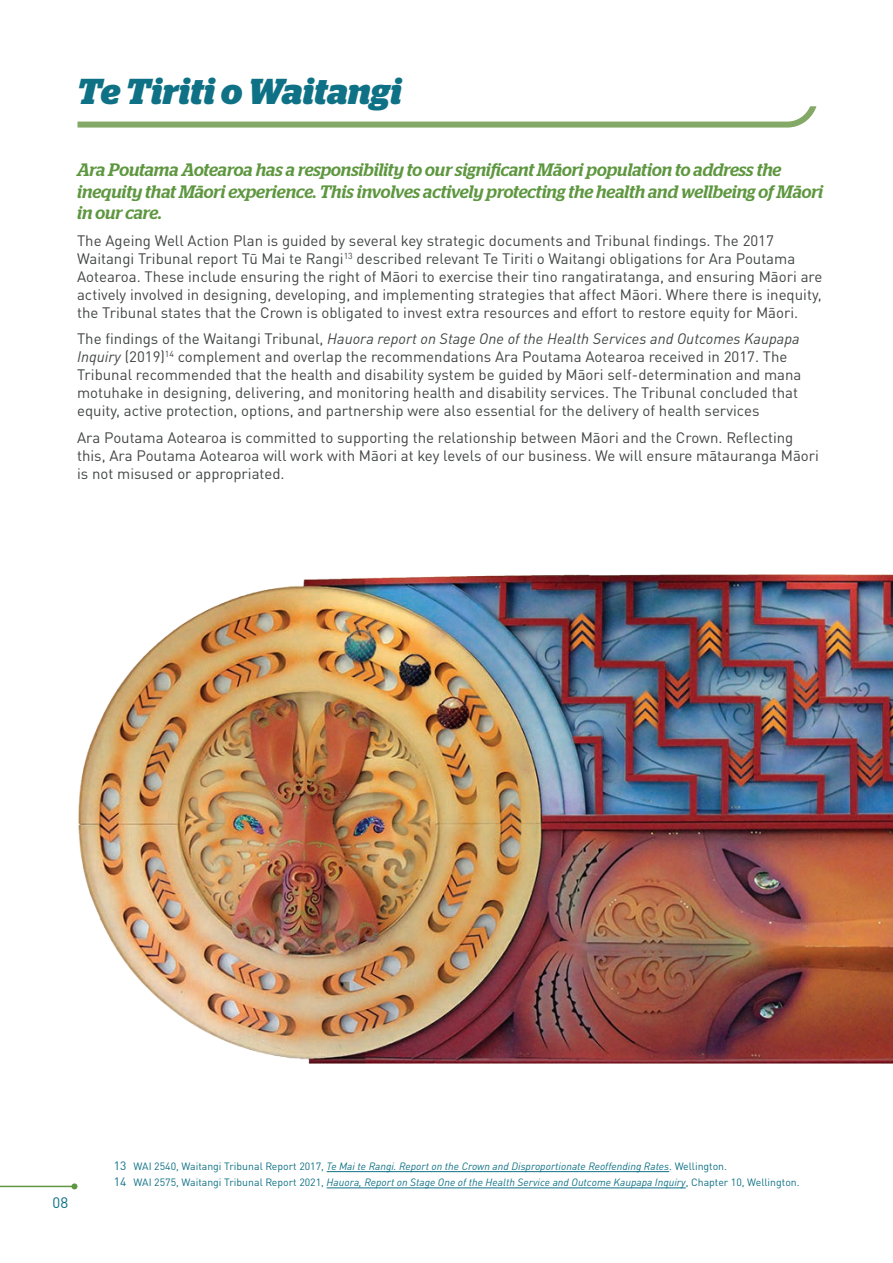
<style>
.page{position:relative;width:893px;height:1263px;background:#fff}
.page>*{position:absolute;margin:0;border:0;box-sizing:border-box;transform-origin:0 0}
.t1{font:italic 700 36px "Stag";color:#0f7185}
.t2{font:italic 500 18px/21.6px "Stag";color:#5e9740}
.t3{font:15px/18px "DIN Pro";color:#434545}
.t4{font:15px "DIN Pro";color:#0f7185}
.t5{font:italic 10.5px/16.2px "DIN Pro";color:#0f7185}
.s1{font-style:italic}
.s2{font-style:normal;font-size:12px}
.s3{font-style:normal}
</style>
<div class="page">
<hr style="left:0;top:1186px;width:74px;height:1px;background:#5e9740">
<svg style="left:71px;top:1183px;width:6px;height:6px"></svg>
<svg style="left:77px;top:106px;width:739px;height:22px"></svg>
<img style="left:78px;top:574px;width:815px;height:490px">
<hr style="left:327px;top:1171px;width:342px;height:1px;background:#0f7185">
<hr style="left:327px;top:1187px;width:359px;height:1px;background:#0f7185">
<h1 class="t1" style="left:77px;top:71px;width:326px">Te Tiriti o Waitangi</h1>
<p class="t2" style="left:77px;top:159px;width:748px">Ara Poutama Aotearoa has a responsibility to our significant Māori population to address the inequity that Māori experience. This involves actively protecting the health and wellbeing of Māori in our care.</p>
<p class="t3" style="left:77px;top:230px;width:747px">The Ageing Well Action Plan is guided by several key strategic documents and Tribunal findings. The 2017<br>Waitangi Tribunal report Tū Mai te Rangi<sup>13</sup> described relevant Te Tiriti o Waitangi obligations for Ara Poutama Aotearoa. These include ensuring the right of Māori to exercise their tino rangatiratanga, and ensuring Māori are actively involved in designing, developing, and implementing strategies that affect Māori. Where there is inequity, the Tribunal states that the Crown is obligated to invest extra resources and effort to restore equity for Māori.</p>
<p class="t3" style="left:77px;top:329px;width:726px">The findings of the Waitangi Tribunal, <span class="s1">Hauora report on Stage One of the Health Services and Outcomes Kaupapa Inquiry</span> (2019)<sup>14</sup> complement and overlap the recommendations Ara Poutama Aotearoa received in 2017. The Tribunal recommended that the health and disability system be guided by Māori self-determination and mana motuhake in designing, delivering, and monitoring health and disability services. The Tribunal concluded that equity, active protection, options, and partnership were also essential for the delivery of health services</p>
<p class="t3" style="left:77px;top:427px;width:743px">Ara Poutama Aotearoa is committed to supporting the relationship between Māori and the Crown. Reflecting this, Ara Poutama Aotearoa will work with Māori at key levels of our business. We will ensure mātauranga Māori is not misused or appropriated.</p>
<p class="t4" style="left:53px;top:1191px;width:17px">08</p>
<p class="t5" style="left:114px;top:1158px;width:687px"><span class="s2">13</span> <span class="s3">WAI 2540, Waitangi Tribunal Report 2017,</span> Te Mai te Rangi. Report on the Crown and Disproportionate Reoffending Rates<span class="s3">. Wellington.<br></span><span class="s2">14</span> <span class="s3">WAI 2575, Waitangi Tribunal Report 2021,</span> Hauora, Report on Stage One of the Health Service and Outcome Kaupapa Inquiry<span class="s3">, Chapter 10, Wellington.</span></p>
</div>
